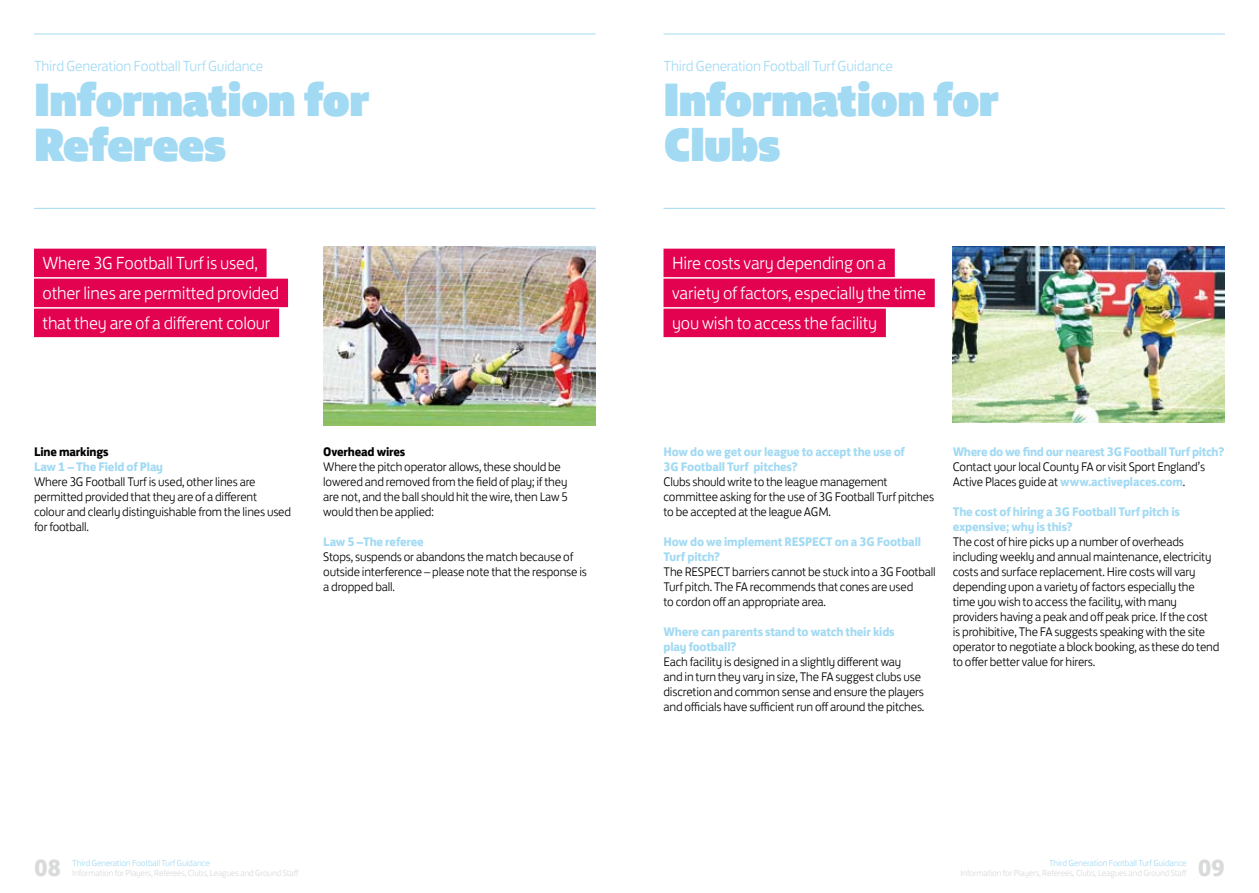
<style>
.page{position:relative;width:1259px;height:893px;background:#fff}
.page>*{position:absolute;margin:0;border:0;box-sizing:border-box;transform-origin:0 0}
.t1{font:48px/45px "FS Jack Poster";letter-spacing:-.015em;color:#a2daf3}
.t2{font:700 24px "FS Jack";color:#d9dadb}
.t3{font:300 18px/30px "FS Jack";letter-spacing:-.01em;color:#fff}
.t4{font:300 15px "FS Jack";letter-spacing:-.015em;color:#a2daf3}
.t5{font:300 12.75px/15px "FS Jack";letter-spacing:-.015em;color:#000}
.t6{font:700 12.75px/15px "FS Jack";letter-spacing:-.015em;color:#a2daf3}
.t7{font:700 12.75px "FS Jack";letter-spacing:-.015em;color:#000}
.t8{font:300 9px "FS Jack";letter-spacing:-.015em;color:#d9dadb}
.t9{font:300 9px "FS Jack";letter-spacing:-.015em;color:#a2daf3}
.s1{font-weight:700;color:#a2daf3}
</style>
<div class="page">
<hr style="left:34px;top:34px;width:561px;height:1px;background:#a2daf3">
<hr style="left:34px;top:208px;width:561px;height:1px;background:#a2daf3">
<hr style="left:663px;top:34px;width:562px;height:1px;background:#a2daf3">
<hr style="left:663px;top:208px;width:562px;height:1px;background:#a2daf3">
<img style="left:323px;top:247px;width:272px;height:178px">
<div style="left:34px;top:249px;width:232px;height:28px;background:#e2024f"></div>
<div style="left:34px;top:279px;width:254px;height:28px;background:#e2024f"></div>
<div style="left:34px;top:309px;width:245px;height:28px;background:#e2024f"></div>
<img style="left:952px;top:247px;width:273px;height:175px">
<div style="left:663px;top:249px;width:232px;height:28px;background:#e2024f"></div>
<div style="left:663px;top:279px;width:271px;height:28px;background:#e2024f"></div>
<div style="left:663px;top:309px;width:223px;height:28px;background:#e2024f"></div>
<p class="t4" style="left:34px;top:54px;width:231px">Third Generation Football Turf Guidance</p>
<h1 class="t1" style="left:34px;top:75px;width:337px">Information for<br>Referees</h1>
<h3 class="t3" style="left:43px;top:246px;width:238px">Where 3G Football Turf is used, other lines are permitted provided that they are of a different colour</h3>
<p class="t7" style="left:34px;top:441px;width:76px">Line markings</p>
<p class="t6" style="left:34px;top:458px;width:130px">Law 1 – The Field of Play</p>
<p class="t5" style="left:34px;top:473px;width:259px">Where 3G Football Turf is used, other lines are permitted provided that they are of a different colour and clearly distinguishable from the lines used for football.</p>
<p class="t7" style="left:323px;top:441px;width:84px">Overhead wires</p>
<p class="t5" style="left:323px;top:458px;width:246px">Where the pitch operator allows, these should be lowered and removed from the field of play; if they are not, and the ball should hit the wire, then Law 5 would then be applied:</p>
<p class="t6" style="left:323px;top:533px;width:102px">Law 5 –The referee</p>
<p class="t5" style="left:323px;top:548px;width:265px">Stops, suspends or abandons the match because of outside interference – please note that the response is a dropped ball.</p>
<h2 class="t2" style="left:34px;top:848px;width:29px">08</h2>
<p class="t9" style="left:72px;top:855px;width:139px">Third Generation Football Turf Guidance</p>
<p class="t8" style="left:72px;top:866px;width:228px">Information for Players, Referees, Clubs, Leagues and Ground Staff</p>
<p class="t4" style="left:663px;top:54px;width:231px">Third Generation Football Turf Guidance</p>
<h1 class="t1" style="left:663px;top:75px;width:337px">Information for<br>Clubs</h1>
<h3 class="t3" style="left:672px;top:246px;width:255px">H ire costs vary depending on a variety of factors, especially the time you wish to access the facility</h3>
<p class="t6" style="left:663px;top:443px;width:243px">How do we get our league to accept the use of<br>3G Football Turf pitches?</p>
<p class="t5" style="left:663px;top:473px;width:272px">Clubs should write to the league management committee asking for the use of 3G Football Turf pitches to be accepted at the league AGM.</p>
<p class="t6" style="left:663px;top:533px;width:129px">How do we implement RESPECT</p>
<p class="t6" style="left:835px;top:533px;width:88px">on a 3G Football</p>
<p class="t6" style="left:663px;top:548px;width:58px">Turf pitch?</p>
<p class="t5" style="left:663px;top:563px;width:274px">The RESPECT barriers cannot be stuck into a 3G Football<br>Turf pitch. The FA recommends that cones are used<br>to cordon off an appropriate area.</p>
<p class="t6" style="left:663px;top:623px;width:233px">Where can parents stand to watch their kids play football?</p>
<p class="t5" style="left:663px;top:653px;width:262px">Each facility is designed in a slightly different way<br>and in turn they vary in size, The FA suggest clubs use discretion and common sense and ensure the players and officials have sufficient run off around the pitches.</p>
<p class="t6" style="left:952px;top:443px;width:273px">Where do we find our nearest 3G Football Turf pitch?</p>
<p class="t5" style="left:952px;top:458px;width:254px">Contact your local County FA or visit Sport England’s<br>Active Places guide at <span class="s1">www.activeplaces.com</span>.</p>
<p class="t6" style="left:952px;top:503px;width:229px">The cost of hiring a 3G Football Turf pitch is expensive; why is this?</p>
<p class="t5" style="left:952px;top:533px;width:268px">The cost of hire picks up a number of overheads including weekly and annual maintenance, electricity costs and surface replacement. H ire costs will vary depending upon a variety of factors especially the time you wish to access the facility, with many providers having a peak and off peak price. If the cost<br>is prohibitive, The FA suggests speaking with the site operator to negotiate a block booking, as these do tend to offer better value for hirers.</p>
<p class="t9" style="left:1049px;top:855px;width:139px">Third Generation Football Turf Guidance</p>
<p class="t8" style="left:960px;top:866px;width:228px">Information for Players, Referees, Clubs, Leagues and Ground Staff</p>
<h2 class="t2" style="left:1197px;top:848px;width:29px">09</h2>
</div>
